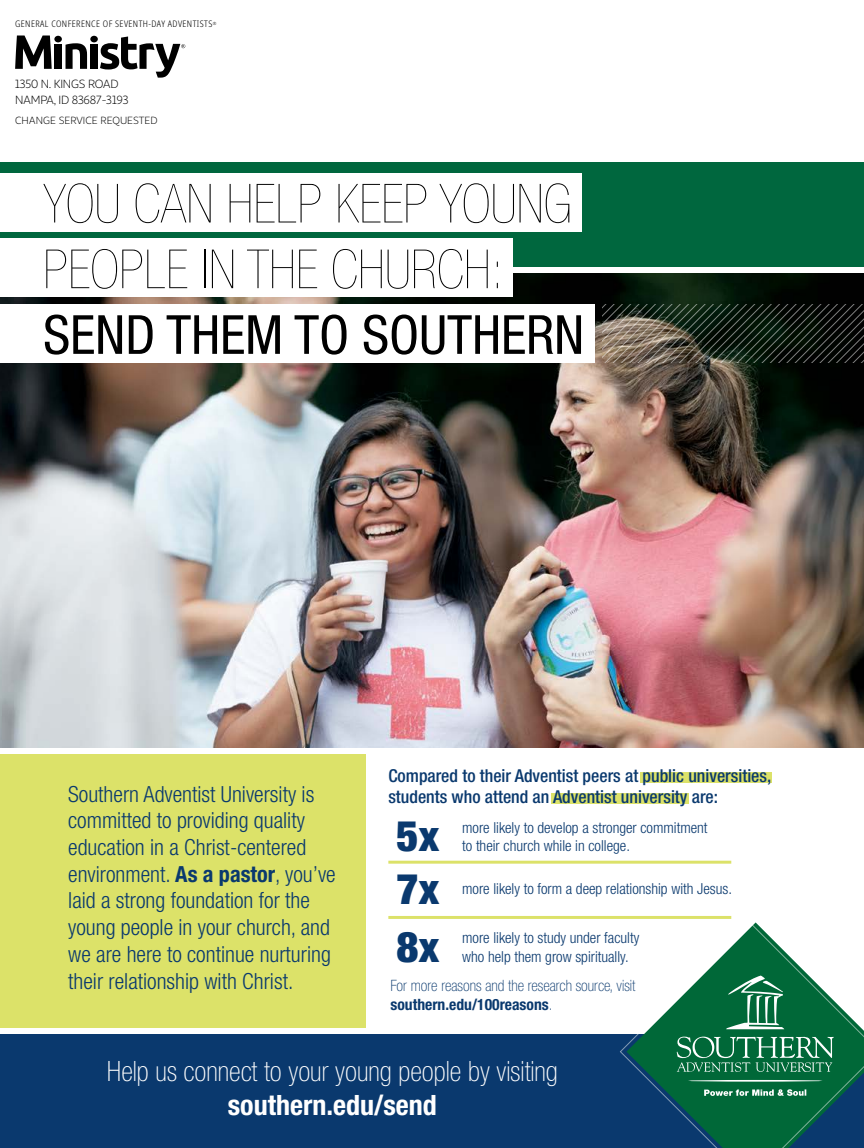
<style>
.page{position:relative;width:864px;height:1148px;background:#fff}
.page>*{position:absolute;margin:0;border:0;box-sizing:border-box;transform-origin:0 0}
.t1{font:200 condensed 54px/65.7px "Helvetica Neue LT Std";color:#000}
.t2{font:condensed 54px "Helvetica Neue LT Std";color:#000}
.t3{font:900 condensed 42.45px "Helvetica Neue LT Std";color:#0a396e}
.t4{font:100 condensed 28.05px "Helvetica Neue LT Std";color:#fff}
.t5{font:700 condensed 28.05px "Helvetica Neue LT Std";color:#fff}
.t6{font:300 condensed 22.2px/26.7px "Helvetica Neue LT Std";color:#0a396e}
.t7{font:500 condensed 17.85px/20.7px "Helvetica Neue LT Std";color:#0a396e}
.t8{font:100 condensed 15.6px/18.8px "Helvetica Neue LT Std";color:#0a396e}
.t9{font:300 condensed 15.15px/18.1px "Helvetica Neue LT Std";color:#0a396e}
.t10{font:12px/15.8px "Sana Sans Alt";letter-spacing:-.03em;color:#000}
.t11{font:10.5px "Sana Sans Alt";color:#000}
.t12{font:300 condensed 9px "Noto Sans";letter-spacing:.05em;color:#000}
.s1{font-weight:700}
</style>
<div class="page">
<img style="left:0;top:273px;width:864px;height:474px">
<div style="left:641px;top:772px;width:131px;height:11px;background:#dce269"></div>
<div style="left:552px;top:792px;width:137px;height:11px;background:#dce269"></div>
<div style="left:0;top:162px;width:864px;height:105px;background:#00673e"></div>
<div style="left:0;top:754px;width:365px;height:274px;background:#dce269"></div>
<svg style="left:602px;top:304px;width:262px;height:59px;background:#33372d"></svg>
<div style="left:0;top:173px;width:582px;height:59px;background:#fff"></div>
<div style="left:0;top:239px;width:512px;height:58px;background:#fff"></div>
<div style="left:0;top:304px;width:594px;height:59px;background:#fff"></div>
<div style="left:0;top:1034px;width:864px;height:114px;background:#0a396e"></div>
<hr style="left:388px;top:860px;width:343px;height:3px;background:#dce269">
<hr style="left:388px;top:916px;width:343px;height:3px;background:#dce269">
<svg style="left:620px;top:922px;width:244px;height:226px"></svg>
<svg style="left:15px;top:35px;width:37px;height:34px"></svg>
<div style="left:55px;top:44px;width:7px;height:25px;background:#000"></div>
<svg style="left:66px;top:43px;width:21px;height:26px"></svg>
<div style="left:91px;top:44px;width:7px;height:25px;background:#000"></div>
<div style="left:54px;top:36px;width:8px;height:6px;background:#000;border-radius:50%"></div>
<div style="left:90px;top:36px;width:8px;height:6px;background:#000;border-radius:50%"></div>
<svg style="left:100px;top:36px;width:85px;height:42px"></svg>
<p class="t12" style="left:15px;top:18px;width:203px">GENERAL CONFERENCE OF SEVENTH-DAY ADVENTISTS<sup>®</sup></p>
<p class="t10" style="left:15px;top:76px;width:115px">1350 N. KINGS ROAD<br>NAMPA, ID 83687-3193</p>
<p class="t11" style="left:15px;top:114px;width:144px">CHANGE SERVICE REQUESTED</p>
<h1 class="t1" style="left:43px;top:170px;width:530px">YOU CAN HELP KEEP YOUNG<br>PEOPLE IN THE CHURCH:</h1>
<h1 class="t2" style="left:43px;top:303px;width:542px">SEND THEM TO SOUTHERN</h1>
<p class="t6" style="left:68px;top:780px;width:269px">Southern Adventist University is committed to providing quality education in a Christ-centered environment. <span class="s1">As a pastor</span>, you’ve laid a strong foundation for the young people in your church, and we are here to continue nurturing their relationship with Christ.</p>
<p class="t7" style="left:388px;top:765px;width:385px">Compared to their Adventist peers at public universities, students who attend an Adventist university are:</p>
<h2 class="t3" style="left:397px;top:809px;width:44px">5x</h2>
<p class="t9" style="left:462px;top:818px;width:247px">more likely to develop a stronger commitment to their church while in college.</p>
<h2 class="t3" style="left:397px;top:862px;width:44px">7x</h2>
<p class="t9" style="left:462px;top:879px;width:271px">more likely to form a deep relationship with Jesus.</p>
<h2 class="t3" style="left:397px;top:920px;width:44px">8x</h2>
<p class="t9" style="left:462px;top:928px;width:179px">more likely to study under faculty who help them grow spiritually.</p>
<p class="t8" style="left:391px;top:976px;width:246px">For more reasons and the research source, visit <span class="s1">southern.edu/100reasons</span>.</p>
<p class="t4" style="left:107px;top:1055px;width:453px">Help us connect to your young people by visiting</p>
<p class="t5" style="left:228px;top:1088px;width:211px">southern.edu/send</p>
</div>
